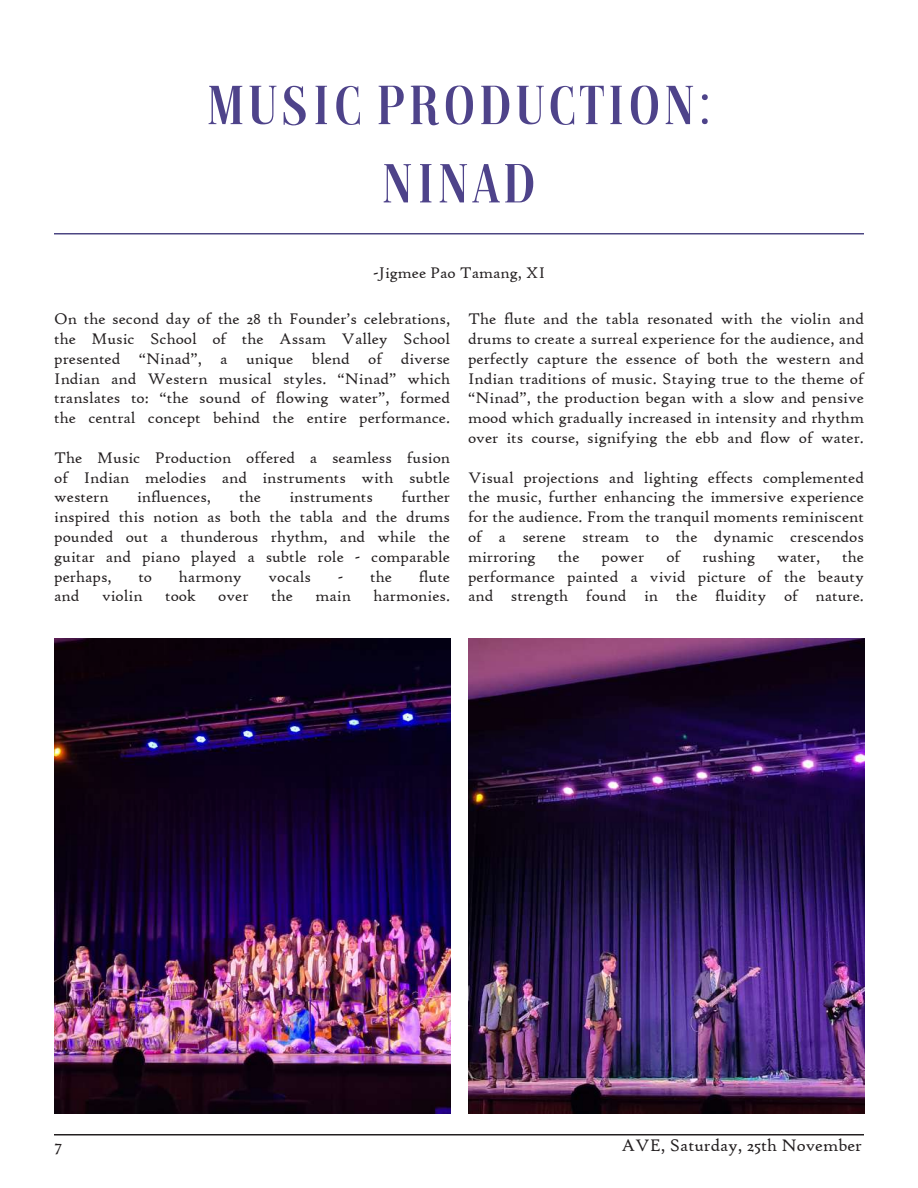
<style>
.page{position:relative;width:918px;height:1188px;background:#fff}
.page>*{position:absolute;margin:0;border:0;box-sizing:border-box;transform-origin:0 0}
.t1{font:700 55.5px/78.3px "Magazine";color:#4e438a;text-align:center}
.t2{font:18px "High Tower Text";color:#231f20}
.t3{font:16.5px/19.8px "High Tower Text";color:#231f20;text-align:justify}
</style>
<div class="page">
<hr style="left:54px;top:1134px;width:810px;height:2px;background:#231f20">
<img style="left:54px;top:639px;width:396px;height:475px">
<img style="left:468px;top:639px;width:396px;height:475px">
<hr style="left:54px;top:233px;width:810px;height:2px;background:#4c4683">
<h1 class="t1" style="left:205px;top:72px;width:509px">MUSIC PRODUCTION:<br>NINAD</h1>
<p class="t3" style="left:373px;top:263px;width:173px">-Jigmee Pao Tamang, XI</p>
<p class="t3" style="left:54px;top:309px;width:397px">On the second day of the 28 th Founder’s celebrations, the Music School of the Assam Valley School presented “Ninad”, a unique blend of diverse Indian and Western musical styles. “Ninad” which translates to: “the sound of flowing water”, formed the central concept behind the entire performance.</p>
<p class="t3" style="left:54px;top:448px;width:397px">The Music Production offered a seamless fusion of Indian melodies and instruments with subtle western</p>
<p class="t3" style="left:468px;top:309px;width:397px">The flute and the tabla resonated with the violin and drums to create a surreal experience for the audience, and perfectly capture the essence of both the western and Indian traditions of music. Staying true to the theme of “Ninad”, the production began with a slow and pensive mood which gradually increased in intensity and rhythm over its course, signifying the ebb and flow of water.</p>
<p class="t3" style="left:468px;top:467px;width:397px">Visual projections and lighting effects complemented the music, further enhancing the immersive experience for the audience. From the tranquil moments reminiscent of a serene stream to the dynamic crescendos mirroring</p>
<p class="t3" style="left:54px;top:487px;width:397px;text-indent:347px">further inspired this notion as both the tabla and the drums pounded out a thunderous rhythm, and while the guitar and piano played a subtle role - comparable perhaps,</p>
<p class="t3" style="left:137px;top:487px;width:75px">influences,</p>
<p class="t3" style="left:239px;top:487px;width:23px">the</p>
<p class="t3" style="left:290px;top:487px;width:85px">instruments</p>
<p class="t3" style="left:468px;top:547px;width:397px;text-indent:374px">the performance painted a vivid picture of the beauty and strength found in the fluidity of nature.</p>
<p class="t3" style="left:558px;top:547px;width:23px">the</p>
<p class="t3" style="left:602px;top:547px;width:44px">power</p>
<p class="t3" style="left:666px;top:547px;width:16px">of</p>
<p class="t3" style="left:702px;top:547px;width:54px">rushing</p>
<p class="t3" style="left:777px;top:547px;width:44px">water,</p>
<p class="t3" style="left:138px;top:566px;width:15px">to</p>
<p class="t3" style="left:179px;top:566px;width:64px">harmony</p>
<p class="t3" style="left:269px;top:566px;width:44px">vocals</p>
<p class="t3" style="left:338px;top:566px;width:56px">- the</p>
<p class="t3" style="left:419px;top:566px;width:33px">flute</p>
<p class="t3" style="left:54px;top:586px;width:27px">and</p>
<p class="t3" style="left:102px;top:586px;width:42px">violin</p>
<p class="t3" style="left:165px;top:586px;width:32px">took</p>
<p class="t3" style="left:218px;top:586px;width:32px">over</p>
<p class="t3" style="left:271px;top:586px;width:23px">the</p>
<p class="t3" style="left:316px;top:586px;width:37px">main</p>
<p class="t3" style="left:374px;top:586px;width:78px">harmonies.</p>
<p class="t2" style="left:54px;top:1134px;width:10px">7</p>
<p class="t2" style="left:621px;top:1134px;width:242px">AVE, Saturday, 25th November</p>
</div>
